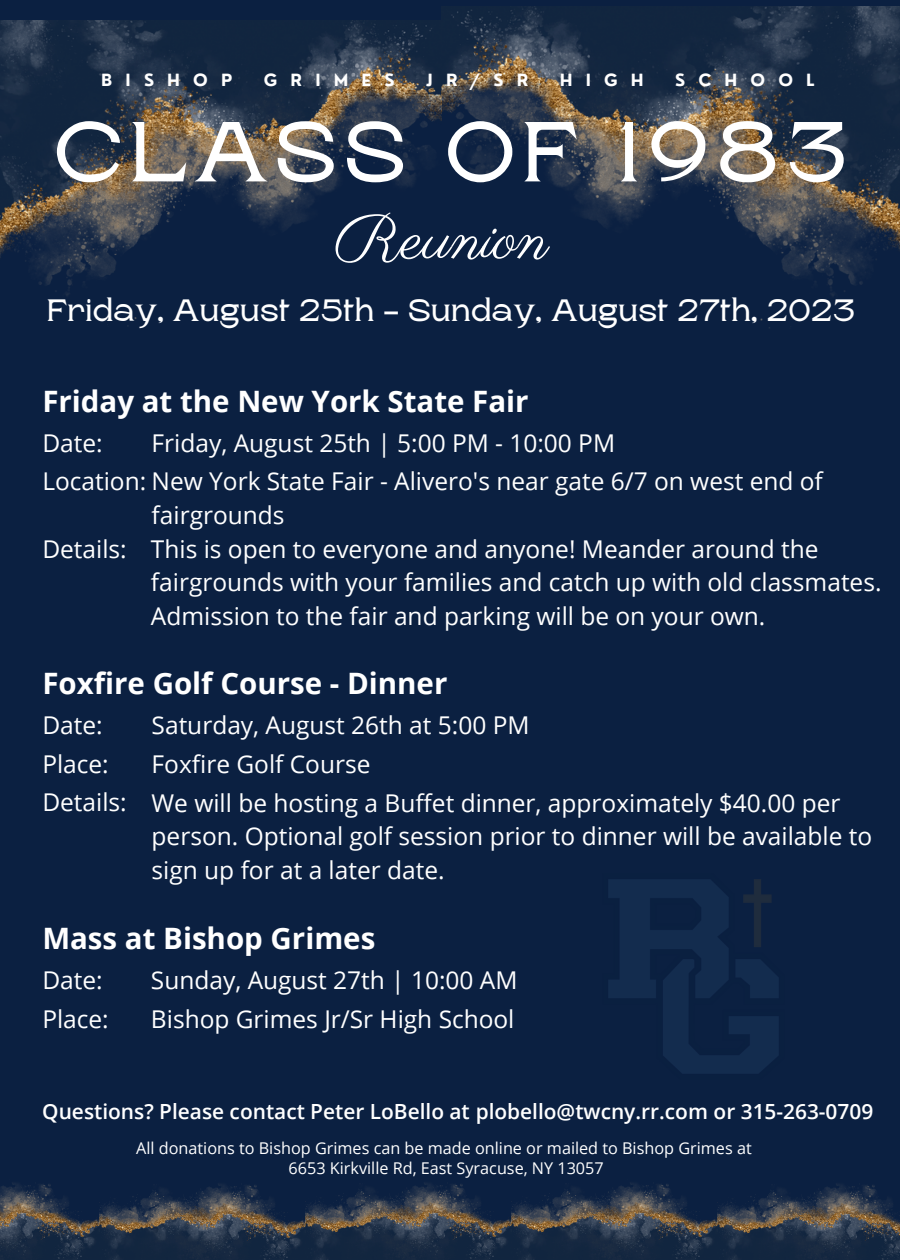
<style>
.page{position:relative;width:900px;height:1260px;background:#0b2041}
.page>*{position:absolute;margin:0;border:0;box-sizing:border-box;transform-origin:0 0}
.t1{font:600 84.75px "Rasputin";letter-spacing:.08em;color:#fff}
.t2{font:63.25px "Parisienne";color:#fff}
.t3{font:600 31px "Rasputin";color:#fff}
.t4{font:700 29.5px "Open Sans";color:#fff}
.t5{font:24.5px/33.8px "Open Sans";color:#fff}
.t6{font:600 21px "Open Sans";color:#fff}
.t7{font:700 16.5px "Nourd";letter-spacing:.8em;color:#fff}
.t8{font:16.25px/20.2px "Open Sans";color:#fff;text-align:center}
</style>
<div class="page">
<img style="left:0;top:20px;width:441px;height:307px">
<img style="left:442px;top:7px;width:458px;height:321px">
<img style="left:0;top:1183px;width:900px;height:77px">
<img style="left:609px;top:879px;width:169px;height:194px">
<p class="t7" style="left:101px;top:70px;width:133px">BISHOP</p>
<p class="t7" style="left:264px;top:70px;width:132px">GRIMES</p>
<p class="t7" style="left:426px;top:70px;width:104px">JR/SR</p>
<p class="t7" style="left:560px;top:70px;width:85px">HIGH</p>
<p class="t7" style="left:675px;top:70px;width:141px">SCHOOL</p>
<h1 class="t1" style="left:54px;top:106px;width:795px">CLASS OF 1983</h1>
<h2 class="t2" style="left:335px;top:200px;width:216px">Reunion</h2>
<p class="t3" style="left:47px;top:293px;width:810px">Friday, August 25th - Sunday, August 27th, 2023</p>
<p class="t4" style="left:42px;top:380px;width:488px">Friday at the New York State Fair</p>
<p class="t5" style="left:42px;top:425px;width:62px">Date:</p>
<p class="t5" style="left:152px;top:425px;width:465px">Friday, August 25th | 5:00 PM - 10:00 PM</p>
<p class="t5" style="left:151px;top:464px;width:732px;text-indent:-109px">Location: New York State Fair - Alivero's near gate 6/7 on west end of fairgrounds<br>This is open to everyone and anyone! Meander around the fairgrounds with your families and catch up with old classmates.<br>Admission to the fair and parking will be on your own.</p>
<p class="t5" style="left:42px;top:531px;width:86px">Details:</p>
<p class="t4" style="left:42px;top:663px;width:407px">Foxfire Golf Course - Dinner</p>
<p class="t5" style="left:42px;top:708px;width:62px">Date:</p>
<p class="t5" style="left:42px;top:744px;width:86px;line-height:38.2px">Place:<br>Details:</p>
<p class="t5" style="left:152px;top:708px;width:379px">Saturday, August 26th at 5:00 PM</p>
<p class="t5" style="left:152px;top:744px;width:690px;line-height:38.5px">Foxfire Golf Course<br>We will be hosting a Buffet dinner, approximately $40.00 per</p>
<p class="t5" style="left:152px;top:819px;width:722px">person. Optional golf session prior to dinner will be available to sign up for at a later date.</p>
<p class="t4" style="left:42px;top:917px;width:335px">Mass at Bishop Grimes</p>
<p class="t5" style="left:42px;top:962px;width:62px">Date:</p>
<p class="t5" style="left:42px;top:1001px;width:68px">Place:</p>
<p class="t5" style="left:151px;top:962px;width:368px">Sunday, August 27th | 10:00 AM</p>
<p class="t5" style="left:151px;top:1001px;width:365px">Bishop Grimes Jr/Sr High School</p>
<p class="t6" style="left:42px;top:1097px;width:833px">Questions? Please contact Peter LoBello at plobello@twcny.rr.com or 315-263-0709</p>
<p class="t8" style="left:136px;top:1137px;width:617px">All donations to Bishop Grimes can be made online or mailed to Bishop Grimes at<br>6653 Kirkville Rd, East Syracuse, NY 13057</p>
</div>
